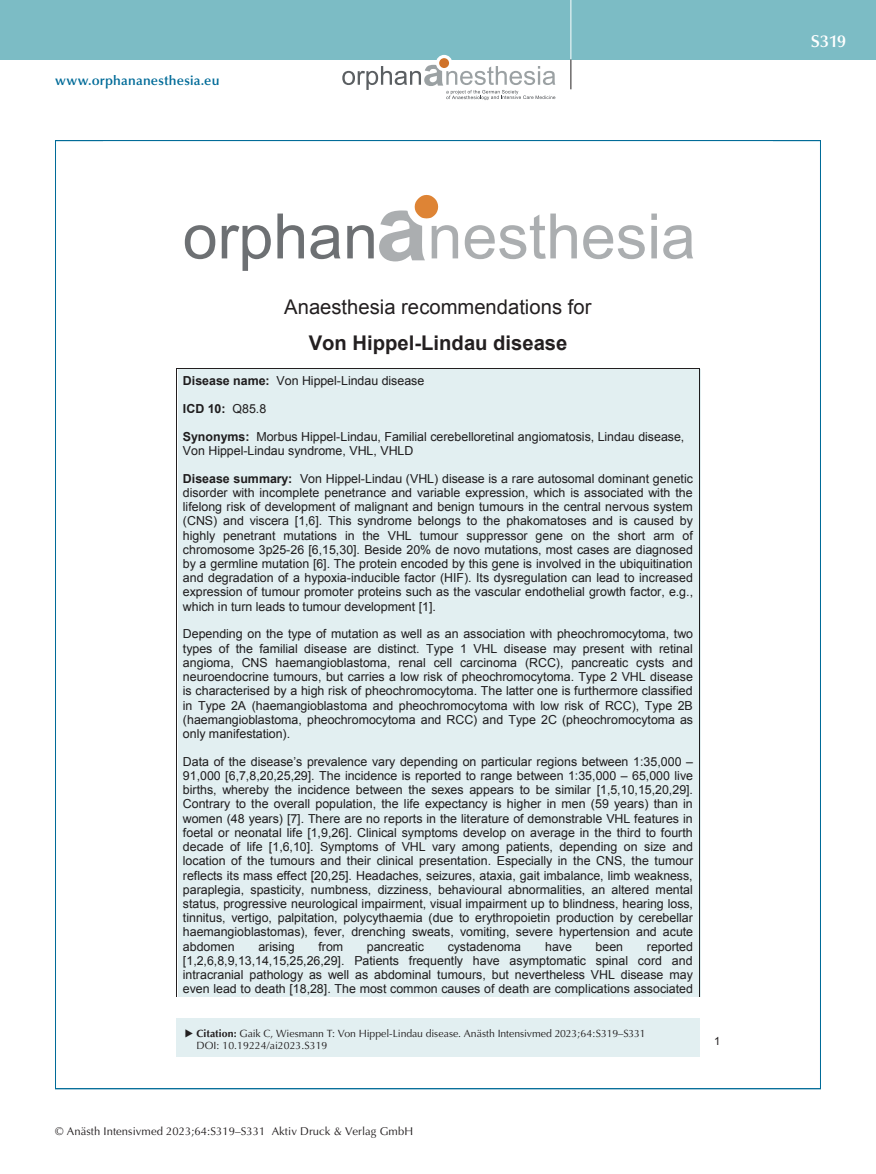
<style>
.page{position:relative;width:876px;height:1174px;background:#fff}
.page>*{position:absolute;margin:0;border:0;box-sizing:border-box;transform-origin:0 0}
.t1{font:62.7px "Arial";color:#abaeb0}
.t2{font:20.25px "Arial";color:#231f20}
.t3{font:700 20.25px "Arial";color:#231f20}
.t4{font:600 17.25px "Optima";color:#fff}
.t5{font:600 13.5px "Optima";letter-spacing:.015em;color:#006b98}
.t6{font:12.45px/14.2px "Arial";color:#231f20;text-align:justify}
.t7{font:700 12.45px "Arial";color:#231f20}
.t8{font:11.25px "Optima";letter-spacing:.005em;color:#231f20}
.t9{font:11.25px "Arial";color:#231f20}
.t10{font:10.5px/12px "Optima";letter-spacing:-.005em;color:#231f20}
.s1{color:#6d7073}
.s2{font-weight:700;font-size:94.05px}
.s3{font-weight:700}
.s4{font-weight:400}
</style>
<div class="page">
<div style="left:0;top:0;width:876px;height:60px;background:#7cbcc5"></div>
<hr style="left:571px;top:0;width:1px;height:60px;background:#fff">
<svg style="left:571px;top:60px;width:1px;height:29px"></svg>
<svg style="left:436px;top:55px;width:16px;height:16px"></svg>
<div style="left:439px;top:58px;width:10px;height:10px;background:#d0732a;border-radius:50%"></div>
<svg style="left:342px;top:65px;width:213px;height:35px"></svg>
<svg style="left:414px;top:195px;width:25px;height:24px"></svg>
<hr style="left:177px;top:369px;width:522px;height:1px;background:#231f20">
<svg style="left:176px;top:369px;width:1px;height:627px"></svg>
<div style="left:178px;top:369px;width:522px;height:627px;background:#e2eff1"></div>
<div style="left:176px;top:1018px;width:523px;height:39px;background:#e2eff1"></div>
<p class="t5" style="left:55px;top:73px;width:166px">www.orphananesthesia.eu</p>
<h1 class="t1" style="left:183px;top:195px;width:515px"><span class="s1">orphan</span><span class="s2">a</span>nesthesia</h1>
<h2 class="t2" style="left:284px;top:293px;width:309px">Anaesthesia recommendations for</h2>
<h2 class="t3" style="left:309px;top:330px;width:260px">Von Hippel-Lindau disease</h2>
<p class="t6" style="left:183px;top:374px;width:243px"><span class="s3">Disease name:</span> Von Hippel-Lindau disease</p>
<p class="t7" style="left:183px;top:400px;width:85px">ICD 10: <span class="s4">Q85.8</span></p>
<p class="t6" style="left:183px;top:429px;width:503px"><span class="s3">Synonyms:</span> Morbus Hippel-Lindau, Familial cerebelloretinal angiomatosis, Lindau disease,<br>Von Hippel-Lindau syndrome, VHL, VHLD</p>
<p class="t6" style="left:183px;top:471px;width:512px"><span class="s3">Disease summary:</span> Von Hippel-Lindau (VHL) disease is a rare autosomal dominant genetic disorder with incomplete penetrance and variable expression, which is associated with the lifelong risk of development of malignant and benign tumours in the central nervous system (CNS) and viscera [1,6]. This syndrome belongs to the phakomatoses and is caused by highly penetrant mutations in the VHL tumour suppressor gene on the short arm of chromosome 3p25-26 [6,15,30]. Beside 20% de novo mutations, most cases are diagnosed by a germline mutation [6]. The protein encoded by this gene is involved in the ubiquitination and degradation of a hypoxia-inducible factor (HIF). Its dysregulation can lead to increased expression of tumour promoter proteins such as the vascular endothelial growth factor, e.g., which in turn leads to tumour development [1].</p>
<p class="t6" style="left:183px;top:627px;width:512px">Depending on the type of mutation as well as an association with pheochromocytoma, two types of the familial disease are distinct. Type 1 VHL disease may present with retinal angioma, CNS haemangioblastoma, renal cell carcinoma (RCC), pancreatic cysts and neuroendocrine tumours, but carries a low risk of pheochromocytoma. Type 2 VHL disease is characterised by a high risk of pheochromocytoma. The latter one is furthermore classified in Type 2A (haemangioblastoma and pheochromocytoma with low risk of RCC), Type 2B (haemangioblastoma, pheochromocytoma and RCC) and Type 2C (pheochromocytoma as only manifestation).</p>
<p class="t6" style="left:183px;top:754px;width:512px">Data of the disease’s prevalence vary depending on particular regions between 1:35,000 – 91,000 [6,7,8,20,25,29]. The incidence is reported to range between 1:35,000 – 65,000 live births, whereby the incidence between the sexes appears to be similar [1,5,10,15,20,29].<br>Contrary to the overall population, the life expectancy is higher in men (59 years) than in women (48 years) [7]. There are no reports in the literature of demonstrable VHL features in foetal or neonatal life [1,9,26]. Clinical symptoms develop on average in the third to fourth decade of life [1,6,10]. Symptoms of VHL vary among patients, depending on size and location of the tumours and their clinical presentation. Especially in the CNS, the tumour reflects its mass effect [20,25]. Headaches, seizures, ataxia, gait imbalance, limb weakness, paraplegia, spasticity, numbness, dizziness, behavioural abnormalities, an altered mental status, progressive neurological impairment, visual impairment up to blindness, hearing loss, tinnitus, vertigo, palpitation, polycythaemia (due to erythropoietin production by cerebellar haemangioblastomas), fever, drenching sweats, vomiting, severe hypertension and acute abdomen</p>
<p class="t6" style="left:258px;top:939px;width:38px">arising</p>
<p class="t6" style="left:318px;top:939px;width:26px">from</p>
<p class="t6" style="left:367px;top:939px;width:59px">pancreatic</p>
<p class="t6" style="left:448px;top:939px;width:75px">cystadenoma</p>
<p class="t6" style="left:545px;top:939px;width:28px">have</p>
<p class="t6" style="left:596px;top:939px;width:29px">been</p>
<p class="t6" style="left:183px;top:939px;width:512px;text-indent:464px">reported [1,2,6,8,9,13,14,15,25,26,29]. Patients frequently have asymptomatic spinal cord and intracranial pathology as well as abdominal tumours, but nevertheless VHL disease may even lead to death [18,28]. The most common causes of death are complications associated</p>
<p class="t10" style="left:197px;top:1027px;width:451px"><span class="s3">Citation:</span> Gaik C, Wiesmann T: Von Hippel-Lindau disease. Anästh Intensivmed 2023;64:S319–S331<br>DOI: 10.19224/ai2023.S319</p>
<p class="t9" style="left:714px;top:1033px;width:8px">1</p>
<p class="t8" style="left:55px;top:1125px;width:359px">© Anästh Intensivmed 2023;64:S319–S331 Aktiv Druck &amp; Verlag GmbH</p>
<h3 class="t4" style="left:811px;top:31px;width:37px">S319</h3>
</div>
